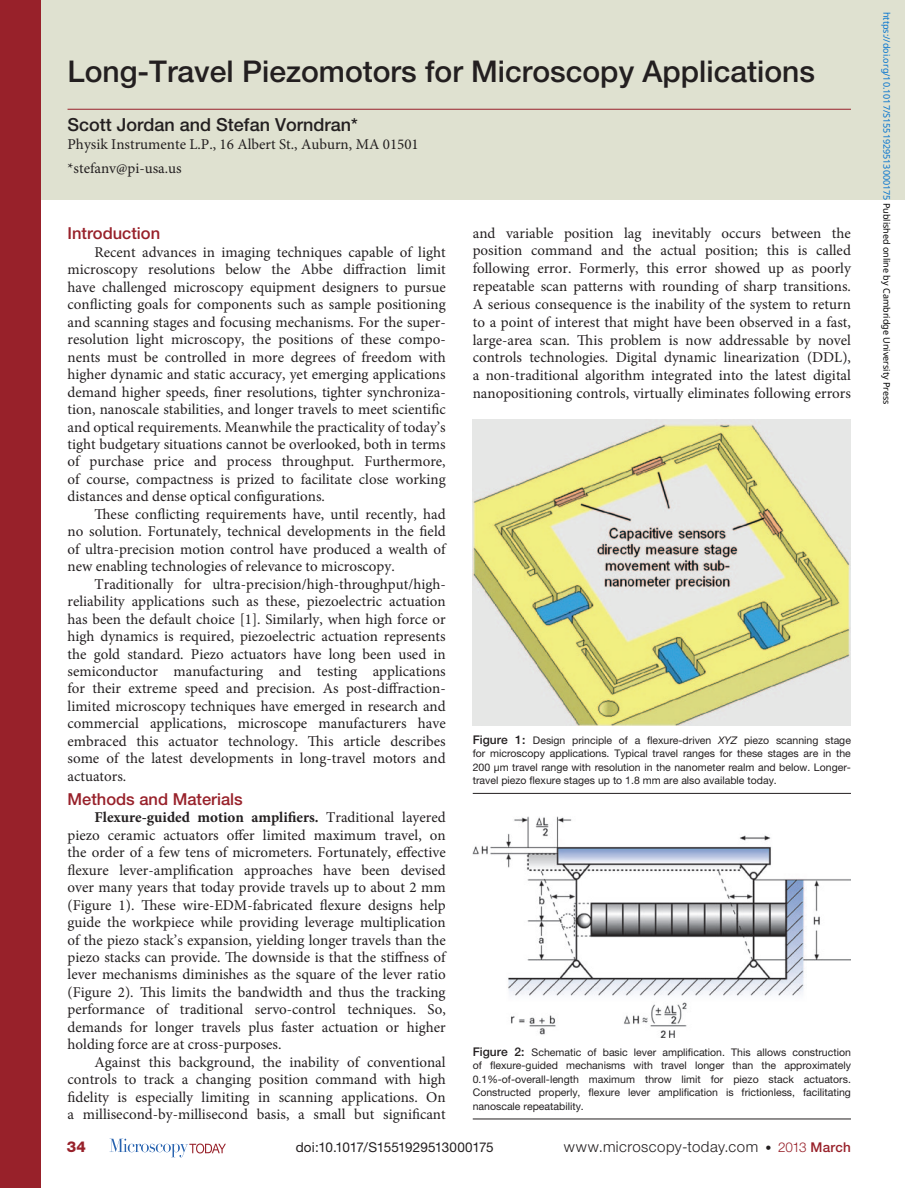
<style>
.page{position:relative;width:905px;height:1188px;background:#fff}
.page>*{position:absolute;margin:0;border:0;box-sizing:border-box;transform-origin:0 0}
.t1{font:500 30px "Helvetica Neue";color:#231f20}
.t2{font:500 18px "Helvetica Neue";color:#231f20}
.t3{font:500 16.5px "Helvetica Neue";color:#98212a}
.t4{font:15px/17.4px "Minion Pro";color:#231f20;text-align:justify}
.t5{font:300 15px "Helvetica Neue";letter-spacing:.03em;color:#231f20}
.t6{font:800 15px "Helvetica Neue";color:#98212a}
.t7{font:13.5px "Helvetica Neue";letter-spacing:-.02em;color:#231f20}
.t8{font:10.5px/13.5px "Helvetica Neue";color:#231f20;text-align:justify}
.t9{font:9px "Noto Sans";color:#0172cf}
.s1{font-weight:700}
.s2{font-weight:500;font-size:12px}
.s3{font-style:italic}
.s4{font-size:12px}
.s5{font-size:13.5px;color:#98212a}
.s6{font-weight:500;font-size:13.5px;color:#98212a}
.s7{color:#000}
</style>
<div class="page">
<svg style="left:110px;top:1139px;width:116px;height:18px"></svg>
<div style="left:12px;top:0;width:892px;height:200px;background:#dfe1d0"></div>
<div style="left:0;top:0;width:40px;height:1188px;background:#98212a"></div>
<hr style="left:68px;top:109px;width:782px;height:1px;background:#98212a">
<img style="left:473px;top:419px;width:377px;height:306px">
<img style="left:473px;top:816px;width:377px;height:221px">
<hr style="left:472px;top:793px;width:378px;height:1px;background:#231f20">
<hr style="left:472px;top:1119px;width:378px;height:1px;background:#231f20">
<h1 class="t1" style="left:68px;top:53px;width:749px">Long-Travel Piezomotors for Microscopy Applications</h1>
<p class="t2" style="left:68px;top:113px;width:292px">Scott Jordan and Stefan Vorndran*</p>
<p class="t4" style="left:68px;top:132px;width:353px;line-height:24px">Physik Instrumente L.P., 16 Albert St., Auburn, MA 01501 *stefanv@pi-usa.us</p>
<p class="t3" style="left:68px;top:224px;width:94px">Introduction</p>
<p class="t4" style="left:68px;top:244px;width:380px;text-indent:27px">Recent advances in imaging techniques capable of light microscopy resolutions below the Abbe diffraction limit have challenged microscopy equipment designers to pursue conflicting goals for components such as sample positioning and scanning stages and focusing mechanisms. For the super&shy;resolution light microscopy, the positions of these compo&shy;nents must be controlled in more degrees of freedom with higher dynamic and static accuracy, yet emerging applications demand higher speeds, finer resolutions, tighter synchroniza&shy;tion, nanoscale stabilities, and longer travels to meet scientific and optical requirements. Meanwhile the practicality of today’s tight budgetary situations cannot be overlooked, both in terms of purchase price and process throughput. Furthermore, of course, compactness is prized to facilitate close working distances and dense optical configurations.</p>
<p class="t4" style="left:68px;top:505px;width:380px;text-indent:27px">These conflicting requirements have, until recently, had no solution. Fortunately, technical developments in the field of ultra-precision motion control have produced a wealth of new enabling technologies of relevance to microscopy.</p>
<p class="t4" style="left:68px;top:575px;width:380px;text-indent:27px">Traditionally for ultra-precision/high-throughput/high&shy;reliability applications such as these, piezoelectric actuation has been the default choice [1]. Similarly, when high force or high dynamics is required, piezoelectric actuation represents the gold standard. Piezo actuators have long been used in semiconductor manufacturing and testing applications for their extreme speed and precision. As post-diffraction&shy;limited microscopy techniques have emerged in research and commercial applications, microscope manufacturers have embraced this actuator technology. This article describes some of the latest developments in long-travel motors and actuators.</p>
<p class="t3" style="left:68px;top:789px;width:177px">Methods and Materials</p>
<p class="t4" style="left:68px;top:809px;width:380px;text-indent:27px"><span class="s1">Flexure-guided motion amplifiers.</span> Traditional layered piezo ceramic actuators offer limited maximum travel, on the order of a few tens of micrometers. Fortunately, effective flexure lever-amplification approaches have been devised over many years that today provide travels up to about 2 mm (Figure 1). These wire-EDM-fabricated flexure designs help guide the workpiece while providing leverage multiplication of the piezo stack’s expansion, yielding longer travels than the piezo stacks can provide. The downside is that the stiffness of lever mechanisms diminishes as the square of the lever ratio (Figure 2). This limits the bandwidth and thus the tracking performance of traditional servo-control techniques. So, demands for longer travels plus faster actuation or higher holding force are at cross-purposes.</p>
<p class="t4" style="left:68px;top:1053px;width:380px;text-indent:27px">Against this background, the inability of conventional controls to track a changing position command with high fidelity is especially limiting in scanning applications. On a millisecond-by-millisecond basis, a small but significant</p>
<p class="t4" style="left:472px;top:224px;width:380px;line-height:17.9px">and variable position lag inevitably occurs between the position command and the actual position; this is called following error. Formerly, this error showed up as poorly repeatable scan patterns with rounding of sharp transitions.<br>A serious consequence is the inability of the system to return to a point of interest that might have been observed in a fast, large-area scan. This problem is now addressable by novel controls technologies. Digital dynamic linearization (DDL), a non-traditional algorithm integrated into the latest digital nanopositioning controls, virtually eliminates following errors</p>
<p class="t8" style="left:472px;top:733px;width:380px"><span class="s2">Figure 1:</span> Design principle of a flexure-driven <span class="s3">XYZ</span> piezo scanning stage for microscopy applications. Typical travel ranges for these stages are in the 200 µm travel range with resolution in the nanometer realm and below. Longer&shy;travel piezo flexure stages up to 1.8 mm are also available today.</p>
<p class="t8" style="left:472px;top:1045px;width:380px"><span class="s2">Figure 2:</span> Schematic of basic lever amplification. This allows construction of flexure-guided mechanisms with travel longer than the approximately 0.1%-of-overall-length maximum throw limit for piezo stack actuators.<br>Constructed properly, flexure lever amplification is frictionless, facilitating nanoscale repeatability.</p>
<p class="t6" style="left:67px;top:1138px;width:21px">34</p>
<p class="t7" style="left:296px;top:1139px;width:199px">doi:10.1017/S1551929513000175</p>
<p class="t5" style="left:564px;top:1137px;width:288px">www.microscopy-today.com <span class="s4">•</span> <span class="s5">2013</span> <span class="s6">March</span></p>
<p class="t9" style="left:893px;top:12px;width:394px;rotate:90deg">https://doi.org/10.1017/S1551929513000175 <span class="s7">Published online by Cambridge University Press</span></p>
</div>
